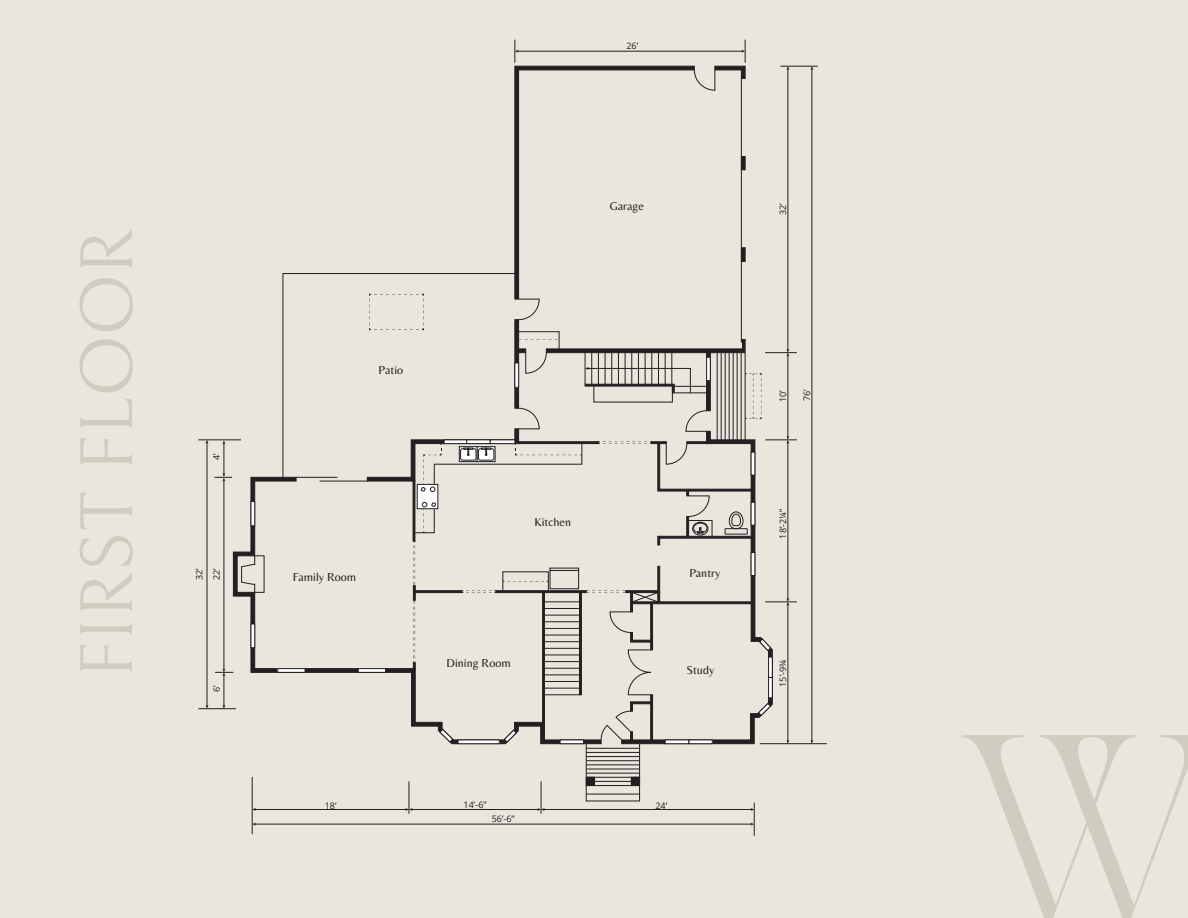
<style>
.page{position:relative;width:1188px;height:918px;background:#e8e6dd}
.page>*{position:absolute;margin:0;border:0;box-sizing:border-box;transform-origin:0 0}
.t1{font:188.1px "TAN PEARL Regular";color:#cfccc0}
.t2{font:75px "Bellefair";color:#cfccc0}
.t3{font:12px "Belleza";color:#231f20}
.t4{font:9px "Open Sans";color:#231f20}
</style>
<div class="page">
<svg style="left:233px;top:65px;width:540px;height:679px"></svg>
<hr style="left:717px;top:353px;width:1px;height:87px;background:#231f20">
<hr style="left:721px;top:353px;width:1px;height:87px;background:#231f20">
<hr style="left:725px;top:353px;width:1px;height:87px;background:#231f20">
<hr style="left:729px;top:353px;width:1px;height:87px;background:#231f20">
<hr style="left:733px;top:353px;width:1px;height:87px;background:#231f20">
<hr style="left:737px;top:353px;width:1px;height:87px;background:#231f20">
<hr style="left:741px;top:353px;width:1px;height:87px;background:#231f20">
<hr style="left:745px;top:353px;width:1px;height:87px;background:#231f20">
<hr style="left:586px;top:748px;width:54px;height:1px;background:#231f20">
<hr style="left:586px;top:752px;width:54px;height:1px;background:#231f20">
<hr style="left:586px;top:756px;width:54px;height:1px;background:#231f20">
<hr style="left:586px;top:760px;width:54px;height:1px;background:#231f20">
<hr style="left:586px;top:764px;width:54px;height:1px;background:#231f20">
<hr style="left:586px;top:769px;width:54px;height:1px;background:#231f20">
<hr style="left:586px;top:773px;width:54px;height:1px;background:#231f20">
<hr style="left:586px;top:777px;width:54px;height:1px;background:#231f20">
<hr style="left:586px;top:781px;width:54px;height:1px;background:#231f20">
<hr style="left:586px;top:785px;width:54px;height:1px;background:#231f20">
<hr style="left:586px;top:794px;width:54px;height:1px;background:#231f20">
<svg style="left:518px;top:298px;width:22px;height:22px"></svg>
<svg style="left:694px;top:69px;width:22px;height:22px"></svg>
<hr style="left:320px;top:481px;width:48px;height:1px;background:#231f20">
<hr style="left:585px;top:353px;width:1px;height:31px;background:#231f20">
<hr style="left:591px;top:353px;width:1px;height:31px;background:#231f20">
<hr style="left:598px;top:353px;width:1px;height:31px;background:#231f20">
<hr style="left:605px;top:353px;width:1px;height:31px;background:#231f20">
<hr style="left:611px;top:353px;width:1px;height:31px;background:#231f20">
<hr style="left:618px;top:353px;width:1px;height:31px;background:#231f20">
<hr style="left:625px;top:353px;width:1px;height:31px;background:#231f20">
<hr style="left:631px;top:353px;width:1px;height:31px;background:#231f20">
<hr style="left:638px;top:353px;width:1px;height:31px;background:#231f20">
<hr style="left:645px;top:353px;width:1px;height:31px;background:#231f20">
<hr style="left:651px;top:353px;width:1px;height:31px;background:#231f20">
<hr style="left:658px;top:353px;width:1px;height:31px;background:#231f20">
<hr style="left:665px;top:353px;width:1px;height:31px;background:#231f20">
<hr style="left:671px;top:353px;width:1px;height:31px;background:#231f20">
<svg style="left:585px;top:367px;width:106px;height:16px"></svg>
<svg style="left:412px;top:383px;width:340px;height:358px"></svg>
<div style="left:586px;top:743px;width:54px;height:58px;border:1px solid #231f20"></div>
<div style="left:586px;top:777px;width:9px;height:9px;background:#231f20"></div>
<div style="left:631px;top:777px;width:9px;height:9px;background:#231f20"></div>
<svg style="left:632px;top:592px;width:27px;height:11px"></svg>
<svg style="left:745px;top:373px;width:17px;height:46px"></svg>
<svg style="left:518px;top:331px;width:42px;height:43px"></svg>
<hr style="left:741px;top:79px;width:1px;height:261px;background:#231f20">
<svg style="left:241px;top:555px;width:24px;height:38px"></svg>
<div style="left:251px;top:501px;width:4px;height:25px;border:1px solid #231f20"></div>
<div style="left:251px;top:624px;width:4px;height:24px;border:1px solid #231f20"></div>
<svg style="left:439px;top:728px;width:15px;height:15px"></svg>
<hr style="left:358px;top:669px;width:28px;height:3px;background:#fff">
<div style="left:358px;top:668px;width:28px;height:5px;border:1px solid #231f20"></div>
<hr style="left:278px;top:669px;width:27px;height:3px;background:#fff">
<div style="left:277px;top:668px;width:28px;height:5px;border:1px solid #231f20"></div>
<hr style="left:515px;top:363px;width:4px;height:24px;background:#fff">
<div style="left:514px;top:363px;width:5px;height:25px;border:1px solid #231f20"></div>
<hr style="left:707px;top:357px;width:3px;height:24px;background:#fff">
<div style="left:706px;top:357px;width:5px;height:24px;border:1px solid #231f20"></div>
<hr style="left:769px;top:657px;width:3px;height:20px;background:#fff">
<div style="left:768px;top:657px;width:5px;height:21px;border:1px solid #231f20"></div>
<hr style="left:769px;top:677px;width:3px;height:21px;background:#fff">
<div style="left:768px;top:677px;width:5px;height:21px;border:1px solid #231f20"></div>
<svg style="left:759px;top:638px;width:13px;height:14px"></svg>
<svg style="left:503px;top:729px;width:14px;height:14px"></svg>
<div style="left:560px;top:740px;width:24px;height:4px;border:1px solid #231f20"></div>
<div style="left:458px;top:740px;width:42px;height:4px;border:1px solid #231f20"></div>
<div style="left:665px;top:740px;width:24px;height:4px;border:1px solid #231f20"></div>
<div style="left:689px;top:740px;width:24px;height:4px;border:1px solid #231f20"></div>
<svg style="left:758px;top:702px;width:14px;height:14px"></svg>
<div style="left:550px;top:570px;width:29px;height:19px;border:1px solid #231f20"></div>
<div style="left:550px;top:568px;width:29px;height:3px;border:1px solid #231f20"></div>
<svg style="left:414px;top:443px;width:169px;height:90px"></svg>
<svg style="left:724px;top:511px;width:24px;height:24px"></svg>
<svg style="left:688px;top:495px;width:25px;height:42px"></svg>
<svg style="left:282px;top:273px;width:234px;height:205px"></svg>
<svg style="left:369px;top:294px;width:55px;height:36px"></svg>
<hr style="left:780px;top:66px;width:38px;height:1px;background:#231f20">
<hr style="left:754px;top:803px;width:1px;height:33px;background:#231f20">
<hr style="left:760px;top:743px;width:67px;height:1px;background:#231f20">
<hr style="left:765px;top:602px;width:32px;height:1px;background:#231f20">
<hr style="left:765px;top:440px;width:32px;height:1px;background:#231f20">
<hr style="left:765px;top:352px;width:32px;height:1px;background:#231f20">
<hr style="left:409px;top:781px;width:1px;height:33px;background:#231f20">
<hr style="left:541px;top:781px;width:1px;height:33px;background:#231f20">
<hr style="left:252px;top:777px;width:1px;height:57px;background:#231f20">
<hr style="left:198px;top:708px;width:38px;height:1px;background:#231f20">
<hr style="left:198px;top:440px;width:43px;height:1px;background:#231f20">
<hr style="left:788px;top:69px;width:1px;height:281px;background:#231f20">
<hr style="left:812px;top:69px;width:1px;height:672px;background:#231f20">
<hr style="left:788px;top:355px;width:1px;height:82px;background:#231f20">
<svg style="left:786px;top:349px;width:3px;height:7px"></svg>
<hr style="left:788px;top:443px;width:1px;height:156px;background:#231f20">
<svg style="left:786px;top:436px;width:3px;height:8px"></svg>
<hr style="left:788px;top:604px;width:1px;height:137px;background:#231f20">
<svg style="left:786px;top:598px;width:3px;height:8px"></svg>
<hr style="left:544px;top:809px;width:208px;height:1px;background:#231f20">
<hr style="left:412px;top:809px;width:126px;height:1px;background:#231f20">
<svg style="left:537px;top:808px;width:8px;height:3px"></svg>
<hr style="left:255px;top:809px;width:151px;height:1px;background:#231f20">
<svg style="left:405px;top:808px;width:8px;height:3px"></svg>
<hr style="left:224px;top:480px;width:1px;height:190px;background:#231f20">
<hr style="left:224px;top:443px;width:1px;height:31px;background:#231f20">
<svg style="left:214px;top:473px;width:18px;height:8px"></svg>
<hr style="left:224px;top:675px;width:1px;height:31px;background:#231f20">
<svg style="left:215px;top:669px;width:18px;height:7px"></svg>
<hr style="left:207px;top:443px;width:1px;height:263px;background:#231f20">
<svg style="left:205px;top:705px;width:4px;height:4px"></svg>
<svg style="left:205px;top:440px;width:4px;height:4px"></svg>
<hr style="left:255px;top:824px;width:497px;height:1px;background:#231f20">
<hr style="left:518px;top:51px;width:224px;height:1px;background:#231f20">
<svg style="left:741px;top:40px;width:5px;height:23px"></svg>
<svg style="left:515px;top:40px;width:4px;height:23px"></svg>
<p class="t2" style="left:67px;top:678px;width:452px;rotate:-90deg">FIRST FLOOR</p>
<h2 class="t4" style="left:210px;top:460px;width:8px;rotate:-90deg">4’</h2>
<p class="t4" style="left:193px;top:580px;width:13px;rotate:-90deg">32’</p>
<h2 class="t4" style="left:210px;top:580px;width:13px;rotate:-90deg">22’</h2>
<h2 class="t4" style="left:210px;top:692px;width:8px;rotate:-90deg">6’</h2>
<p class="t4" style="left:626px;top:39px;width:13px">26’</p>
<p class="t3" style="left:610px;top:199px;width:36px">Garage</p>
<h2 class="t4" style="left:777px;top:215px;width:13px;rotate:-90deg">32’</h2>
<p class="t3" style="left:379px;top:363px;width:26px">Patio</p>
<h1 class="t3" style="left:293px;top:570px;width:65px">Family Room</h1>
<h2 class="t3" style="left:535px;top:515px;width:38px">Kitchen</h2>
<p class="t3" style="left:447px;top:656px;width:66px">Dining Room</p>
<h2 class="t4" style="left:325px;top:799px;width:13px">18’</h2>
<h2 class="t4" style="left:464px;top:799px;width:25px">14’-6”</h2>
<p class="t4" style="left:492px;top:812px;width:25px">56’-6”</p>
<p class="t3" style="left:689px;top:565px;width:32px">Pantry</p>
<p class="t3" style="left:687px;top:663px;width:29px">Study</p>
<p class="t4" style="left:656px;top:799px;width:13px">24’</p>
<p class="t4" style="left:777px;top:402px;width:13px;rotate:-90deg">10’</p>
<p class="t4" style="left:801px;top:401px;width:13px;rotate:-90deg">76’</p>
<p class="t4" style="left:777px;top:539px;width:32px;rotate:-90deg">18’-2¼”</p>
<p class="t4" style="left:777px;top:687px;width:28px;rotate:-90deg">15’-9¾</p>
<p class="t1" style="left:962px;top:731px;width:253px">W</p>
</div>
